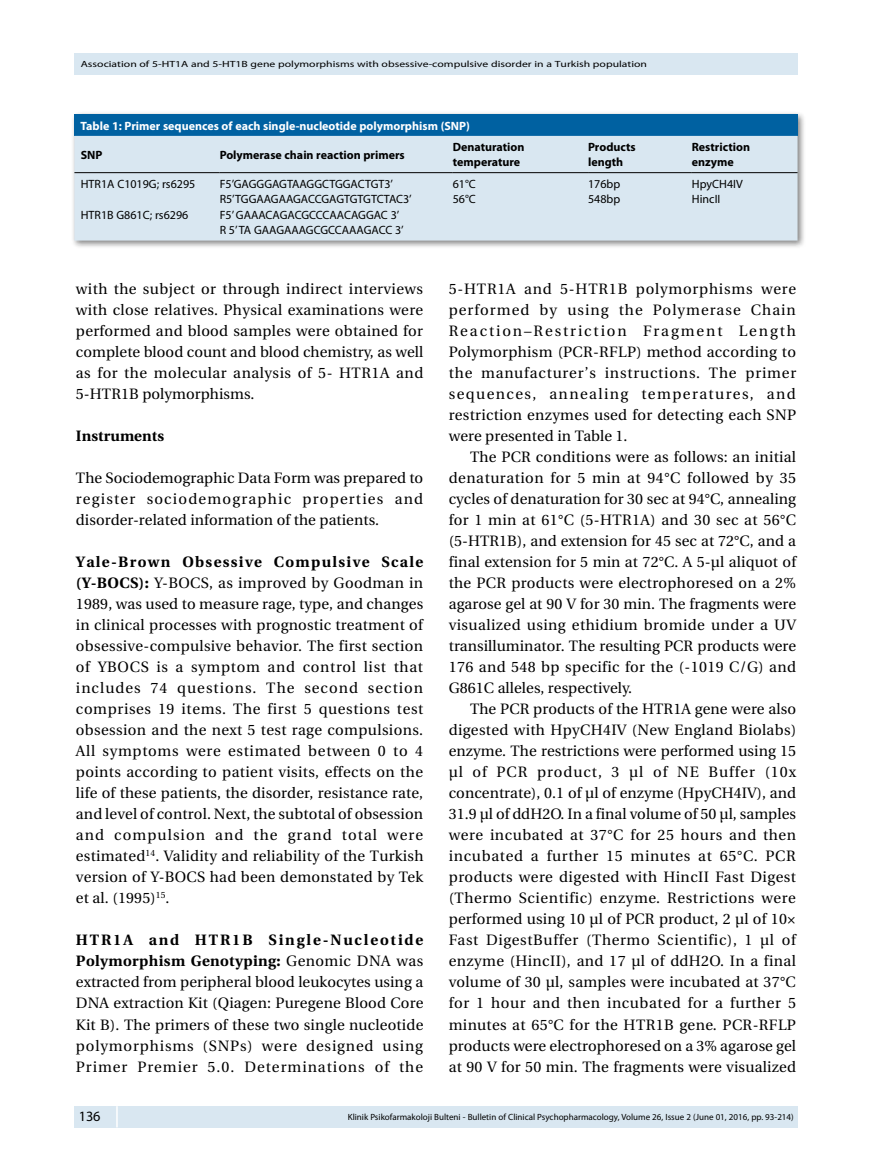
<style>
.page{position:relative;width:872px;height:1170px;background:#fff}
.page>*{position:absolute;margin:0;border:0;box-sizing:border-box;transform-origin:0 0}
.t1{font:15px/21px "Utopia Medium Tr";letter-spacing:.02em;color:#000;text-align:justify}
.t2{font:15px/21px "Utopia Bold Tr";letter-spacing:.125em;color:#000}
.t3{font:15px "Utopia Bold Tr";letter-spacing:.09em;color:#000}
.t4{font:15px "Utopia Bold Tr";letter-spacing:.005em;color:#000}
.t5{font:14.25px "Myriad Pro";color:#000}
.t6{font:12px/15.5px "Myriad Pro";color:#000}
.t7{font:700 12px/15px "Myriad Pro";color:#000}
.t8{font:700 12px "Myriad Pro";color:#fff}
.t9{font:9px "Myriad Pro";color:#000}
.t10{font:9px "Myriad Pro";color:#000;scale:1.3 1}
.s1{font-family:"Utopia Bold Tr"}
.s2{font-family:"Utopia Medium Tr"}
</style>
<div class="page">
<div style="left:74px;top:1106px;width:723px;height:21px;background:#d9e7f1"></div>
<hr style="left:116px;top:1106px;width:2px;height:21px;background:#fff">
<div style="left:74px;top:53px;width:723px;height:21px;background:#d9e7f1"></div>
<div style="left:71px;top:111px;width:735px;height:138px;background:#000;opacity:.5"></div>
<div style="left:74px;top:115px;width:723px;height:21px;background:#0061a1"></div>
<div style="left:74px;top:136px;width:723px;height:104px;background:#d9e7f1"></div>
<hr style="left:453px;top:172px;width:135px;height:1px;background:#000">
<hr style="left:588px;top:172px;width:104px;height:1px;background:#000">
<hr style="left:692px;top:172px;width:105px;height:1px;background:#000">
<hr style="left:74px;top:172px;width:146px;height:1px;background:#000">
<hr style="left:220px;top:172px;width:233px;height:1px;background:#000">
<p class="t10" style="left:81px;top:59px;width:437px">Association of 5-HT1A and 5-HT1B gene polymorphisms with obsessive-compulsive disorder in a Turkish population</p>
<p class="t8" style="left:80px;top:118px;width:391px">Table 1: Primer sequences of each single-nucleotide polymorphism (SNP)</p>
<p class="t7" style="left:81px;top:147px;width:23px">SNP</p>
<p class="t7" style="left:220px;top:147px;width:187px">Polymerase chain reaction primers</p>
<p class="t7" style="left:453px;top:139px;width:73px">Denaturation temperature</p>
<p class="t7" style="left:588px;top:139px;width:49px">Products length</p>
<p class="t7" style="left:692px;top:139px;width:60px">Restriction enzyme</p>
<p class="t6" style="left:81px;top:176px;width:116px">HTR1A C1019G; rs6295</p>
<p class="t6" style="left:220px;top:176px;width:175px">F5’GAGGGAGTAAGGCTGGACTGT3’</p>
<p class="t6" style="left:453px;top:176px;width:25px">61°C</p>
<p class="t6" style="left:588px;top:176px;width:34px">176bp</p>
<p class="t6" style="left:692px;top:176px;width:52px">HpyCH4IV</p>
<p class="t6" style="left:220px;top:191px;width:194px">R5’TGGAAGAAGACCGAGTGTGTCTAC3’</p>
<p class="t6" style="left:453px;top:191px;width:25px">56°C</p>
<p class="t6" style="left:588px;top:191px;width:34px">548bp</p>
<p class="t6" style="left:692px;top:191px;width:30px">HincII</p>
<p class="t6" style="left:81px;top:207px;width:109px">HTR1B G861C; rs6296</p>
<p class="t6" style="left:220px;top:207px;width:186px">F5’ GAAACAGACGCCCAACAGGAC 3’<br>R 5’ TA GAAGAAAGCGCCAAAGACC 3’</p>
<p class="t1" style="left:76px;top:278px;width:349px">with the subject or through indirect interviews with close relatives. Physical examinations were performed and blood samples were obtained for complete blood count and blood chemistry, as well as for the molecular analysis of 5- HTR1A and 5-HTR1B polymorphisms.</p>
<p class="t4" style="left:76px;top:427px;width:90px">Instruments</p>
<p class="t1" style="left:76px;top:467px;width:349px">The Sociodemographic Data Form was prepared to register sociodemographic properties and disorder-related information of the patients.</p>
<p class="t3" style="left:76px;top:553px;width:349px">Yale-Brown Obsessive Compulsive Scale</p>
<p class="t1" style="left:76px;top:572px;width:349px"><span class="s1">(Y-BOCS):</span> Y-BOCS, as improved by Goodman in 1989, was used to measure rage, type, and changes in clinical processes with prognostic treatment of obsessive-compulsive behavior. The first section of YBOCS is a symptom and control list that includes 74 questions. The second section comprises 19 items. The first 5 questions test obsession and the next 5 test rage compulsions.<br>All symptoms were estimated between 0 to 4 points according to patient visits, effects on the life of these patients, the disorder, resistance rate, and level of control. Next, the subtotal of obsession and compulsion and the grand total were estimated<sup>14</sup>. Validity and reliability of the Turkish version of Y-BOCS had been demonstated by Tek et al. (1995)<sup>15</sup>.</p>
<p class="t2" style="left:76px;top:929px;width:349px">HTR1A and HTR1B Single-Nucleotide<br>Polymorphism Genotyping: <span class="s2">Genomic DNA was</span></p>
<p class="t1" style="left:76px;top:971px;width:349px">extracted from peripheral blood leukocytes using a DNA extraction Kit (Qiagen: Puregene Blood Core Kit B). The primers of these two single nucleotide polymorphisms (SNPs) were designed using Primer Premier 5.0. Determinations of the</p>
<p class="t1" style="left:449px;top:278px;width:349px">5-HTR1A and 5-HTR1B polymorphisms were performed by using the Polymerase Chain Reaction–Restriction Fragment Length Polymorphism (PCR-RFLP) method according to the manufacturer’s instructions. The primer sequences, annealing temperatures, and restriction enzymes used for detecting each SNP were presented in Table 1.</p>
<p class="t1" style="left:449px;top:446px;width:349px;text-indent:21px">The PCR conditions were as follows: an initial denaturation for 5 min at 94°C followed by 35 cycles of denaturation for 30 sec at 94°C, annealing for 1 min at 61°C (5-HTR1A) and 30 sec at 56°C (5-HTR1B), and extension for 45 sec at 72°C, and a final extension for 5 min at 72°C. A 5-µl aliquot of the PCR products were electrophoresed on a 2% agarose gel at 90 V for 30 min. The fragments were visualized using ethidium bromide under a UV transilluminator. The resulting PCR products were 176 and 548 bp specific for the (-1019 C/G) and G861C alleles, respectively.</p>
<p class="t1" style="left:449px;top:698px;width:349px;text-indent:21px">The PCR products of the HTR1A gene were also digested with HpyCH4IV (New England Biolabs) enzyme. The restrictions were performed using 15 µl of PCR product, 3 µl of NE Buffer (10x concentrate), 0.1 of µl of enzyme (HpyCH4IV), and 31.9 µl of ddH2O. In a final volume of 50 µl, samples were incubated at 37°C for 25 hours and then incubated a further 15 minutes at 65°C. PCR products were digested with HincII Fast Digest (Thermo Scientific) enzyme. Restrictions were performed using 10 µl of PCR product, 2 µl of 10× Fast DigestBuffer (Thermo Scientific), 1 µl of enzyme (HincII), and 17 µl of ddH2O. In a final volume of 30 µl, samples were incubated at 37°C for 1 hour and then incubated for a further 5 minutes at 65°C for the HTR1B gene. PCR-RFLP products were electrophoresed on a 3% agarose gel at 90 V for 50 min. The fragments were visualized</p>
<p class="t5" style="left:79px;top:1107px;width:23px">136</p>
<p class="t9" style="left:348px;top:1111px;width:447px">Klinik Psikofarmakoloji Bulteni - Bulletin of Clinical Psychopharmacology, Volume 26, Issue 2 (June 01, 2016, pp. 93-214)</p>
</div>
